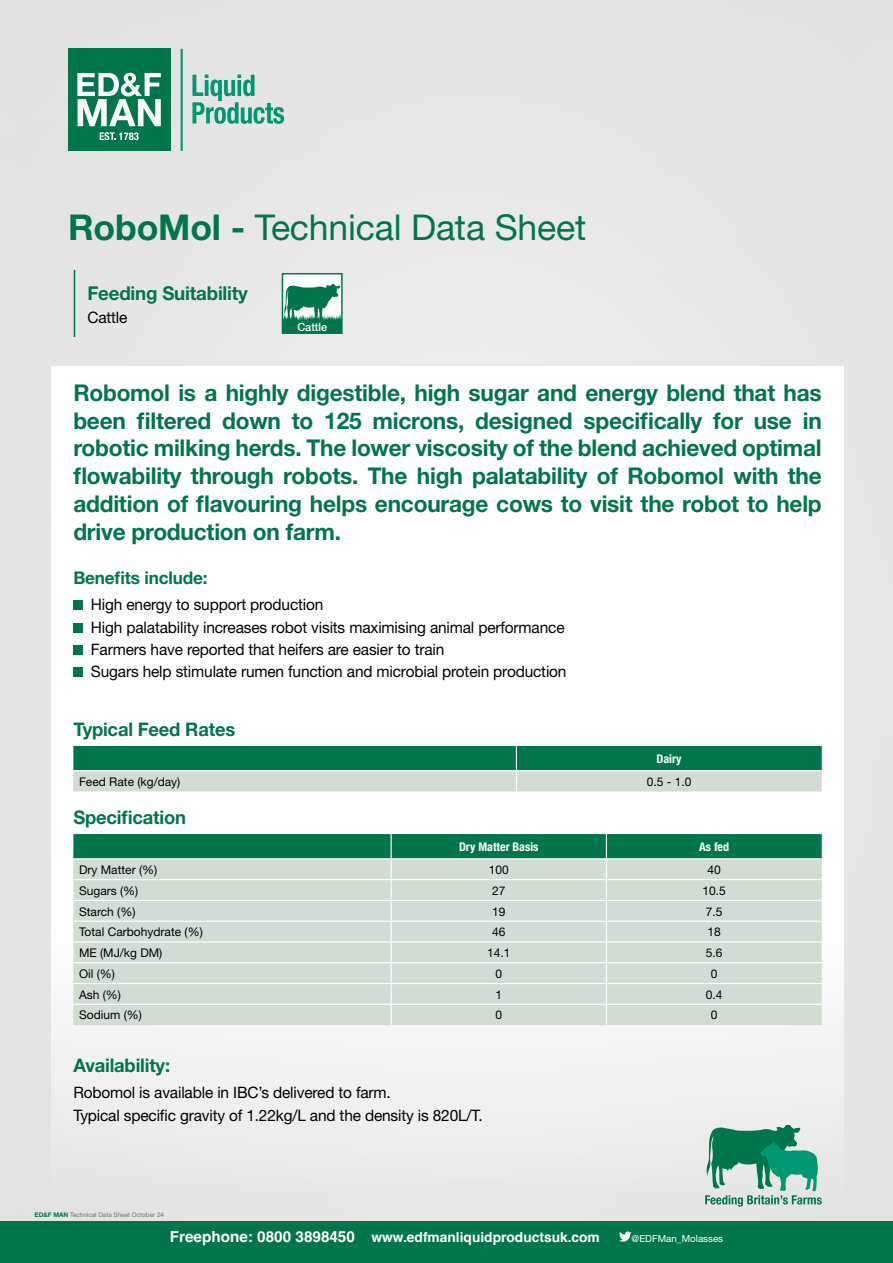
<style>
.page{position:relative;width:893px;height:1263px;background:#fff}
.page>*{position:absolute;margin:0;border:0;box-sizing:border-box;transform-origin:0 0}
.t1{font:35.55px "Helvetica Neue";letter-spacing:-.005em;color:#00764a}
.t2{font:700 23.1px/27.8px "Helvetica Neue";letter-spacing:-.01em;color:#00764a;text-align:justify}
.t3{font:700 19.05px "Helvetica Neue";letter-spacing:-.01em;color:#00764a}
.t4{font:700 18.75px "Helvetica Neue";letter-spacing:-.01em;color:#00764a}
.t5{font:700 17.55px "Helvetica Neue";letter-spacing:-.01em;color:#00764a}
.t6{font:15.75px/22.2px "Helvetica Neue";letter-spacing:-.01em;color:#000}
.t7{font:700 13.8px "Helvetica";color:#fff}
.t8{font:12px "Helvetica Neue";color:#000}
.t9{font:700 condensed 12px "Helvetica Neue";color:#fff}
.t10{font:500 11.25px "Helvetica Neue";letter-spacing:-.01em;color:#fff}
.t11{font:9.75px "Helvetica Neue";color:#fff}
.t12{font:6.45px "Helvetica Neue";color:#706f6f}
.s1{font-weight:700}
.s2{font-weight:700;color:#00764a}
.s3{font-size:15.3px}
</style>
<div class="page">
<div style="left:0;top:0;width:893px;height:1221px;background:#e6e6e6"></div>
<div style="left:51px;top:366px;width:793px;height:835px;background:linear-gradient(to bottom,#fff,#f1f1f1)"></div>
<div style="left:0;top:1221px;width:893px;height:42px;background:#00764a"></div>
<svg style="left:619px;top:1231px;width:12px;height:10px"></svg>
<div style="left:73px;top:600px;width:10px;height:10px;background:#00764a"></div>
<div style="left:73px;top:623px;width:10px;height:9px;background:#00764a"></div>
<div style="left:73px;top:645px;width:10px;height:10px;background:#00764a"></div>
<div style="left:73px;top:667px;width:10px;height:10px;background:#00764a"></div>
<svg style="left:73px;top:746px;width:749px;height:45px;background:#63a68a"></svg>
<svg style="left:73px;top:834px;width:749px;height:191px;background:#b9d0c3"></svg>
<hr style="left:74px;top:270px;width:1px;height:67px;background:#00764a">
<div style="left:282px;top:273px;width:61px;height:61px;background:#fff;border:1px solid #00764a"></div>
<div style="left:283px;top:320px;width:59px;height:13px;background:#00764a"></div>
<svg style="left:283px;top:284px;width:59px;height:36px"></svg>
<svg style="left:705px;top:1125px;width:117px;height:82px;background:#70b29c"></svg>
<svg style="left:192px;top:74px;width:92px;height:50px;background:#93c9bb"></svg>
<hr style="left:181px;top:49px;width:2px;height:102px;background:#009872">
<div style="left:68px;top:49px;width:102px;height:102px;background:#00764a"></div>
<svg style="left:100px;top:132px;width:39px;height:8px"></svg>
<svg style="left:77px;top:73px;width:84px;height:53px"></svg>
<h1 class="t1" style="left:68px;top:206px;width:520px"><span class="s1">RoboMol -</span> Technical Data Sheet</h1>
<p class="t3" style="left:87px;top:282px;width:162px">Feeding Suitability</p>
<p class="t6" style="left:87px;top:306px;width:42px">Cattle</p>
<p class="t10" style="left:297px;top:320px;width:31px">Cattle</p>
<p class="t2" style="left:73px;top:378px;width:750px">Robomol is a highly digestible, high sugar and energy blend that has been filtered down to 125 microns, designed specifically for use in robotic milking herds. The lower viscosity of the blend achieved optimal flowability through robots. The high palatability of Robomol with the addition of flavouring helps encourage cows to visit the robot to help drive production on farm.</p>
<p class="t5" style="left:73px;top:567px;width:136px">Benefits include:</p>
<p class="t6" style="left:91px;top:593px;width:477px">High energy to support production<br>High palatability increases robot visits maximising animal performance Farmers have reported that heifers are easier to train<br>Sugars help stimulate rumen function and microbial protein production</p>
<p class="t4" style="left:73px;top:718px;width:163px">Typical Feed Rates</p>
<p class="t9" style="left:656px;top:751px;width:27px">Dairy</p>
<p class="t8" style="left:79px;top:774px;width:103px">Feed Rate (kg/day)</p>
<p class="t8" style="left:647px;top:774px;width:46px">0.5 - 1.0</p>
<p class="t4" style="left:73px;top:806px;width:114px">Specification</p>
<p class="t9" style="left:459px;top:839px;width:81px">Dry Matter Basis</p>
<p class="t9" style="left:699px;top:839px;width:31px">As fed</p>
<p class="t8" style="left:79px;top:862px;width:80px">Dry Matter (%)</p>
<p class="t8" style="left:489px;top:862px;width:22px">100</p>
<p class="t8" style="left:707px;top:862px;width:15px">40</p>
<p class="t8" style="left:79px;top:883px;width:61px">Sugars (%)</p>
<p class="t8" style="left:492px;top:883px;width:15px">27</p>
<p class="t8" style="left:702px;top:883px;width:25px">10.5</p>
<p class="t8" style="left:79px;top:904px;width:58px">Starch (%)</p>
<p class="t8" style="left:492px;top:904px;width:15px">19</p>
<p class="t8" style="left:706px;top:904px;width:18px">7.5</p>
<p class="t8" style="left:79px;top:925px;width:125px">Total Carbohydrate (%)</p>
<p class="t8" style="left:492px;top:925px;width:15px">46</p>
<p class="t8" style="left:707px;top:925px;width:15px">18</p>
<p class="t8" style="left:79px;top:946px;width:85px">ME (MJ/kg DM)</p>
<p class="t8" style="left:487px;top:946px;width:25px">14.1</p>
<p class="t8" style="left:706px;top:946px;width:18px">5.6</p>
<p class="t8" style="left:79px;top:966px;width:38px">Oil (%)</p>
<p class="t8" style="left:495px;top:966px;width:8px">0</p>
<p class="t8" style="left:711px;top:966px;width:8px">0</p>
<p class="t8" style="left:79px;top:987px;width:44px">Ash (%)</p>
<p class="t8" style="left:495px;top:987px;width:8px">1</p>
<p class="t8" style="left:706px;top:987px;width:18px">0.4</p>
<p class="t8" style="left:79px;top:1008px;width:64px">Sodium (%)</p>
<p class="t8" style="left:495px;top:1008px;width:8px">0</p>
<p class="t8" style="left:711px;top:1008px;width:8px">0</p>
<p class="t4" style="left:73px;top:1053px;width:98px">Availability:</p>
<p class="t6" style="left:73px;top:1081px;width:411px">Robomol is available in IBC’s delivered to farm.<br>Typical specific gravity of 1.22kg/L and the density is 820L/T.</p>
<p class="t12" style="left:35px;top:1210px;width:131px"><span class="s2">ED&amp;F MAN</span> Technical Data Sheet October 24</p>
<p class="t7" style="left:170px;top:1228px;width:431px"><span class="s3">Freephone: 0800 3898450</span> www.edfmanliquidproductsuk.com</p>
<p class="t11" style="left:631px;top:1232px;width:93px">@EDFMan_Molasses</p>
</div>
